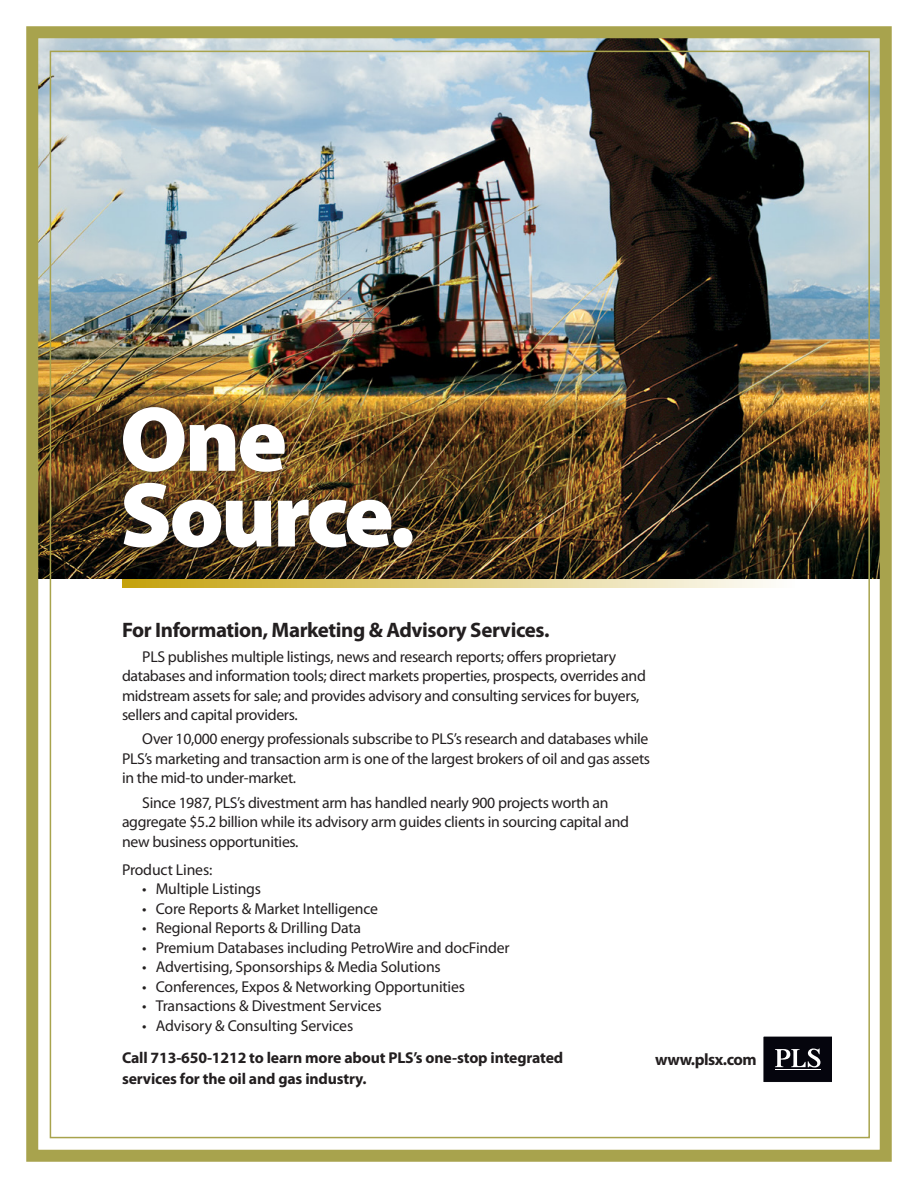
<style>
.page{position:relative;width:918px;height:1188px;background:#fff}
.page>*{position:absolute;margin:0;border:0;box-sizing:border-box;transform-origin:0 0}
.t1{font:900 93px/75.8px "Myriad Pro";letter-spacing:-.035em;color:#fff}
.t2{font:700 21px "Myriad Pro";letter-spacing:-.02em;color:#231f20}
.t3{font:700 16.5px "Myriad Pro";letter-spacing:-.03em;color:#231f20}
.t4{font:15.75px/19.5px "Myriad Pro";letter-spacing:-.02em;color:#231f20}
.t5{font:700 15.75px/21px "Myriad Pro";letter-spacing:-.01em;color:#231f20}
</style>
<div class="page">
<svg style="left:122px;top:579px;width:649px;height:9px;background:#e0cd80"></svg>
<img style="left:39px;top:39px;width:840px;height:540px">
<div style="left:763px;top:1036px;width:69px;height:46px;background:#05050d"></div>
<hr style="left:775px;top:1069px;width:45px;height:1px;background:#fff">
<svg style="left:775px;top:1049px;width:45px;height:18px"></svg>
<div style="left:763px;top:1036px;width:70px;height:47px;border:1px solid #fff"></div>
<div style="left:114px;top:399px;width:306px;height:157px;background:#231f20;opacity:.75"></div>
<div style="left:26px;top:26px;width:866px;height:1136px;border:12px solid #a8a34d"></div>
<h1 class="t1" style="left:120px;top:398px;width:297px">One<br>Source.</h1>
<h2 class="t2" style="left:122px;top:618px;width:429px">For Information, Marketing &amp; Advisory Services.</h2>
<p class="t4" style="left:122px;top:647px;width:525px;text-indent:20px">PLS publishes multiple listings, news and research reports; offers proprietary databases and information tools; direct markets properties, prospects, overrides and midstream assets for sale; and provides advisory and consulting services for buyers, sellers and capital providers.</p>
<p class="t4" style="left:122px;top:729px;width:530px;text-align:justify;text-indent:20px">Over 10,000 energy professionals subscribe to PLS’s research and databases while PLS’s marketing and transaction arm is one of the largest brokers of oil and gas assets in the mid-to under-market.</p>
<p class="t4" style="left:122px;top:793px;width:509px;text-indent:20px">Since 1987, PLS’s divestment arm has handled nearly 900 projects worth an aggregate $5.2 billion while its advisory arm guides clients in sourcing capital and new business opportunities.</p>
<p class="t4" style="left:122px;top:860px;width:92px">Product Lines:</p>
<p class="t4" style="left:142px;top:880px;width:120px">• Multiple Listings</p>
<p class="t4" style="left:142px;top:899px;width:237px">• Core Reports &amp; Market Intelligence</p>
<p class="t4" style="left:142px;top:919px;width:220px">• Regional Reports &amp; Drilling Data</p>
<p class="t4" style="left:142px;top:938px;width:369px">• Premium Databases including PetroWire and docFinder</p>
<p class="t4" style="left:142px;top:958px;width:300px">• Advertising, Sponsorships &amp; Media Solutions</p>
<p class="t4" style="left:142px;top:977px;width:324px">• Conferences, Expos &amp; Networking Opportunities</p>
<p class="t4" style="left:142px;top:997px;width:241px">• Transactions &amp; Divestment Services</p>
<p class="t4" style="left:142px;top:1016px;width:212px">• Advisory &amp; Consulting Services</p>
<p class="t5" style="left:122px;top:1047px;width:443px">Call 713-650-1212 to learn more about PLS’s one-stop integrated services for the oil and gas industry.</p>
<p class="t3" style="left:655px;top:1050px;width:103px">www.plsx.com</p>
</div>
